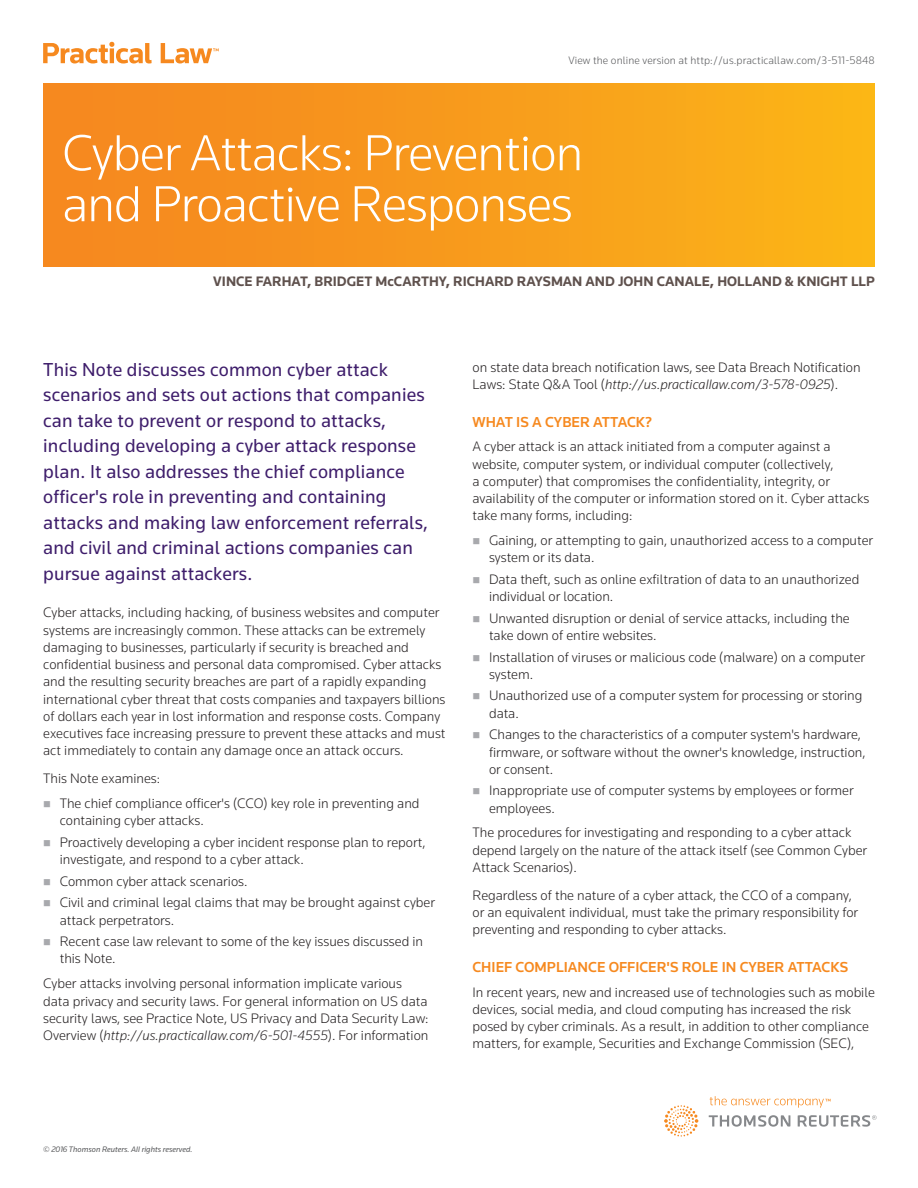
<style>
.page{position:relative;width:918px;height:1188px;background:#fff}
.page>*{position:absolute;margin:0;border:0;box-sizing:border-box;transform-origin:0 0}
.t1{font:300 52.5px/51px "Knowledge";letter-spacing:-.02em;color:#fff}
.t2{font:19.5px/25.5px "Knowledge";letter-spacing:.01em;color:#3e1d6b}
.t3{font:500 15px "Knowledge";color:#f6891f}
.t4{font:300 14.25px/17.2px "Knowledge";color:#231f20}
.t5{font:700 14.25px "Knowledge";color:#5f514d}
.t6{font:300 11.25px "Knowledge";letter-spacing:.01em;color:#57585a}
.t7{font:italic 8.25px "Knowledge";color:#57585a}
.s1{font-style:italic}
</style>
<div class="page">
<div style="left:43px;top:84px;width:832px;height:183px;background:linear-gradient(to right,#f58420,#fbb417)"></div>
<svg style="left:43px;top:42px;width:176px;height:22px"></svg>
<svg style="left:664px;top:1096px;width:213px;height:41px"></svg>
<p class="t6" style="left:568px;top:53px;width:308px">View the online version at http://us.practicallaw.com/3-511-5848</p>
<h1 class="t1" style="left:62px;top:126px;width:523px">Cyber Attacks: Prevention and Proactive Responses</h1>
<p class="t5" style="left:213px;top:272px;width:663px">VINCE FARHAT, BRIDGET McCARTHY, RICHARD RAYSMAN AND JOHN CANALE, HOLLAND &amp; KNIGHT LLP</p>
<p class="t2" style="left:43px;top:356px;width:386px">This Note discusses common cyber attack scenarios and sets out actions that companies can take to prevent or respond to attacks, including developing a cyber attack response plan. It also addresses the chief compliance officer's role in preventing and containing attacks and making law enforcement referrals, and civil and criminal actions companies can pursue against attackers.</p>
<p class="t4" style="left:43px;top:604px;width:404px">Cyber attacks, including hacking, of business websites and computer systems are increasingly common. These attacks can be extremely damaging to businesses, particularly if security is breached and confidential business and personal data compromised. Cyber attacks and the resulting security breaches are part of a rapidly expanding international cyber threat that costs companies and taxpayers billions of dollars each year in lost information and response costs. Company executives face increasing pressure to prevent these attacks and must act immediately to contain any damage once an attack occurs.</p>
<p class="t4" style="left:60px;top:766px;width:361px;line-height:24.8px;text-indent:-17px">This Note examines:<br>The chief compliance officer's (CCO) key role in preventing and</p>
<p class="t4" style="left:60px;top:810px;width:367px;line-height:21.6px">containing cyber attacks.<br>Proactively developing a cyber incident response plan to report,</p>
<p class="t4" style="left:60px;top:848px;width:377px;line-height:21.6px">investigate, and respond to a cyber attack.<br>Common cyber attack scenarios.<br>Civil and criminal legal claims that may be brought against cyber</p>
<p class="t4" style="left:60px;top:909px;width:365px;line-height:21.6px">attack perpetrators.<br>Recent case law relevant to some of the key issues discussed in</p>
<p class="t4" style="left:43px;top:946px;width:360px;line-height:24.8px;text-indent:17px">this Note.<br>Cyber attacks involving personal information implicate various</p>
<p class="t4" style="left:43px;top:992px;width:387px;text-align:justify">data privacy and security laws. For general information on US data security laws, see Practice Note, US Privacy and Data Security Law:<br>Overview (<span class="s1">http://us.practicallaw.com/6-501-4555</span>). For information</p>
<p class="t4" style="left:473px;top:358px;width:390px">on state data breach notification laws, see Data Breach Notification<br>Laws: State Q&amp;A Tool (<span class="s1">http://us.practicallaw.com/3-578-0925</span>).</p>
<p class="t3" style="left:473px;top:412px;width:181px">WHAT IS A CYBER ATTACK?</p>
<p class="t4" style="left:473px;top:438px;width:398px">A cyber attack is an attack initiated from a computer against a website, computer system, or individual computer (collectively,<br>a computer) that compromises the confidentiality, integrity, or availability of the computer or information stored on it. Cyber attacks take many forms, including:</p>
<p class="t4" style="left:489px;top:532px;width:386px">Gaining, or attempting to gain, unauthorized access to a computer system or its data.</p>
<p class="t4" style="left:489px;top:570px;width:372px">Data theft, such as online exfiltration of data to an unauthorized individual or location.</p>
<p class="t4" style="left:489px;top:609px;width:362px">Unwanted disruption or denial of service attacks, including the take down of entire websites.</p>
<p class="t4" style="left:489px;top:648px;width:378px">Installation of viruses or malicious code (malware) on a computer system.</p>
<p class="t4" style="left:489px;top:687px;width:375px">Unauthorized use of a computer system for processing or storing data.</p>
<p class="t4" style="left:489px;top:726px;width:378px">Changes to the characteristics of a computer system's hardware, firmware, or software without the owner's knowledge, instruction, or consent.</p>
<p class="t4" style="left:489px;top:782px;width:366px">Inappropriate use of computer systems by employees or former employees.</p>
<p class="t4" style="left:473px;top:824px;width:396px">The procedures for investigating and responding to a cyber attack depend largely on the nature of the attack itself (see Common Cyber<br>Attack Scenarios).</p>
<p class="t4" style="left:473px;top:886px;width:387px">Regardless of the nature of a cyber attack, the CCO of a company, or an equivalent individual, must take the primary responsibility for preventing and responding to cyber attacks.</p>
<p class="t3" style="left:473px;top:958px;width:377px">CHIEF COMPLIANCE OFFICER'S ROLE IN CYBER ATTACKS</p>
<p class="t4" style="left:473px;top:983px;width:404px">In recent years, new and increased use of technologies such as mobile devices, social media, and cloud computing has increased the risk posed by cyber criminals. As a result, in addition to other compliance matters, for example, Securities and Exchange Commission (SEC),</p>
<p class="t7" style="left:43px;top:1144px;width:151px">© 2016 Thomson Reuters. All rights reserved.</p>
</div>
